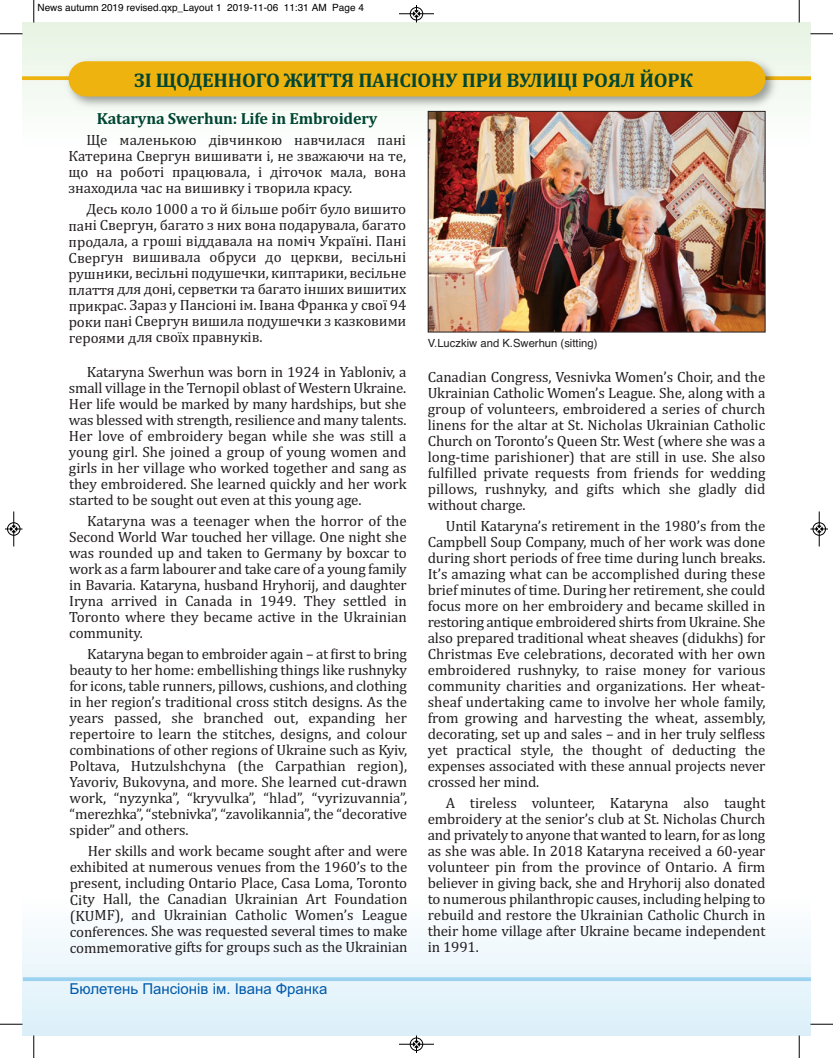
<style>
.page{position:relative;width:833px;height:1058px;background:#fff}
.page>*{position:absolute;margin:0;border:0;box-sizing:border-box;transform-origin:0 0}
.t1{font:700 20px "Cambria";letter-spacing:-.01em;color:#004633}
.t2{font:700 16.25px "Cambria";letter-spacing:-.01em;color:#004633}
.t3{font:15px/16px "Cambria";letter-spacing:-.01em;color:#231f20;text-align:justify}
.t4{font:15px "Arial";color:#015aaa}
.t5{font:11.25px "Helvetica";color:#231f20}
.t6{font:10px "Helvetica";color:#000}
</style>
<div class="page">
<div style="left:22px;top:897px;width:788px;height:138px;background:linear-gradient(to bottom,#fefeff,#dbeff9)"></div>
<div style="left:22px;top:22px;width:788px;height:123px;background:linear-gradient(to bottom,#e7f3e3,#fdfffe)"></div>
<svg style="left:22px;top:76px;width:788px;height:4px"></svg>
<img style="left:63px;top:55px;width:718px;height:58px">
<div style="left:68px;top:61px;width:697px;height:35px;background:#efb310;border-radius:18px"></div>
<svg style="left:23px;top:977px;width:787px;height:4px;background:#a0d4f0"></svg>
<img style="left:430px;top:113px;width:333px;height:217px">
<div style="left:428px;top:111px;width:337px;height:221px;border:1px solid #231f20"></div>
<svg style="left:33px;top:0;width:2px;height:22px"></svg>
<svg style="left:0;top:33px;width:22px;height:2px"></svg>
<svg style="left:798px;top:0;width:2px;height:22px"></svg>
<svg style="left:810px;top:33px;width:22px;height:2px"></svg>
<svg style="left:33px;top:1035px;width:2px;height:23px"></svg>
<svg style="left:0;top:1023px;width:22px;height:2px"></svg>
<svg style="left:798px;top:1035px;width:2px;height:23px"></svg>
<svg style="left:810px;top:1023px;width:22px;height:2px"></svg>
<hr style="left:399px;top:14px;width:35px;height:1px;background:#000">
<div style="left:410px;top:7px;width:13px;height:13px;border:1px solid #000;border-radius:50%"></div>
<svg style="left:413px;top:5px;width:6px;height:17px"></svg>
<hr style="left:399px;top:1044px;width:35px;height:1px;background:#000">
<div style="left:410px;top:1037px;width:13px;height:13px;border:1px solid #000;border-radius:50%"></div>
<svg style="left:413px;top:1035px;width:6px;height:17px"></svg>
<hr style="left:14px;top:511px;width:1px;height:35px;background:#000">
<div style="left:7px;top:522px;width:13px;height:13px;border:1px solid #000;border-radius:50%"></div>
<svg style="left:5px;top:526px;width:17px;height:6px"></svg>
<hr style="left:819px;top:511px;width:1px;height:35px;background:#000">
<div style="left:812px;top:522px;width:13px;height:13px;border:1px solid #000;border-radius:50%"></div>
<svg style="left:810px;top:526px;width:18px;height:6px"></svg>
<p class="t6" style="left:38px;top:4px;width:328px">News autumn 2019 revised.qxp_Layout 1 2019-11-06 11:31 AM Page 4</p>
<h1 class="t1" style="left:134px;top:73px;width:560px">ЗІ ЩОДЕННОГО ЖИТТЯ ПАНСІОНУ ПРИ ВУЛИЦІ РОЯЛ ЙОРК</h1>
<p class="t2" style="left:97px;top:113px;width:282px">Kataryna Swerhun: Life in Embroidery</p>
<p class="t3" style="left:68px;top:133px;width:339px;text-indent:18px">Ще маленькою дівчинкою навчилася пані Катерина Свергун вишивати і, не зважаючи на те, що на роботі працювала, і діточок мала, вона знаходила час на вишивку і творила красу.</p>
<p class="t3" style="left:69px;top:202px;width:339px;text-indent:18px">Десь коло 1000 а то й більше робіт було вишито пані Свергун, багато з них вона подарувала, багато продала, а гроші віддавала на поміч Україні. Пані Свергун вишивала обруси до церкви, весільні рушники, весільні подушечки, киптарики, весільне плаття для доні, серветки та багато інших вишитих прикрас. Зараз у Пансіоні ім. Івана Франка у свої 94 роки пані Свергун вишила подушечки з казковими героями для своїх правнуків.</p>
<p class="t3" style="left:69px;top:365px;width:339px;text-indent:18px">Kataryna Swerhun was born in 1924 in Yabloniv, a small village in the Ternopil oblast of Western Ukraine.<br>Her life would be marked by many hardships, but she was blessed with strength, resilience and many talents.<br>Her love of embroidery began while she was still a young girl. She joined a group of young women and girls in her village who worked together and sang as they embroidered. She learned quickly and her work started to be sought out even at this young age.</p>
<p class="t3" style="left:69px;top:514px;width:339px;text-indent:18px">Kataryna was a teenager when the horror of the Second World War touched her village. One night she was rounded up and taken to Germany by boxcar to work as a farm labourer and take care of a young family in Bavaria. Kataryna, husband Hryhorij, and daughter Iryna arrived in Canada in 1949. They settled in Toronto where they became active in the Ukrainian community.</p>
<p class="t3" style="left:69px;top:647px;width:339px;text-indent:18px">Kataryna began to embroider again – at first to bring beauty to her home: embellishing things like rushnyky for icons, table runners, pillows, cushions, and clothing in her region’s traditional cross stitch designs. As the years passed, she branched out, expanding her repertoire to learn the stitches, designs, and colour combinations of other regions of Ukraine such as Kyiv, Poltava, Hutzulshchyna (the Carpathian region), Yavoriv, Bukovyna, and more. She learned cut-drawn work, “nyzynka”, “kryvulka”, “hlad”, “vyrizuvannia”, “merezhka”, “stebnivka”, “zavolikannia”, the “decorative spider” and others.</p>
<p class="t3" style="left:70px;top:844px;width:339px;text-indent:18px">Her skills and work became sought after and were exhibited at numerous venues from the 1960’s to the present, including Ontario Place, Casa Loma, Toronto City Hall, the Canadian Ukrainian Art Foundation (KUMF), and Ukrainian Catholic Women’s League conferences. She was requested several times to make commemorative gifts for groups such as the Ukrainian</p>
<p class="t4" style="left:70px;top:979px;width:259px">Бюлетень Пансіонів ім. Івана Франка</p>
<p class="t5" style="left:428px;top:339px;width:171px">V.Luczkiw and K.Swerhun (sitting)</p>
<p class="t3" style="left:428px;top:370px;width:339px">Canadian Congress, Vesnivka Women’s Choir, and the Ukrainian Catholic Women’s League. She, along with a group of volunteers, embroidered a series of church linens for the altar at St. Nicholas Ukrainian Catholic Church on Toronto’s Queen Str. West (where she was a long-time parishioner) that are still in use. She also fulfilled private requests from friends for wedding pillows, rushnyky, and gifts which she gladly did without charge.</p>
<p class="t3" style="left:428px;top:519px;width:339px;text-indent:18px">Until Kataryna’s retirement in the 1980’s from the Campbell Soup Company, much of her work was done during short periods of free time during lunch breaks.<br>It’s amazing what can be accomplished during these brief minutes of time. During her retirement, she could focus more on her embroidery and became skilled in restoring antique embroidered shirts from Ukraine. She also prepared traditional wheat sheaves (didukhs) for Christmas Eve celebrations, decorated with her own embroidered rushnyky, to raise money for various community charities and organizations. Her wheat&shy;sheaf undertaking came to involve her whole family, from growing and harvesting the wheat, assembly, decorating, set up and sales – and in her truly selfless yet practical style, the thought of deducting the expenses associated with these annual projects never crossed her mind.</p>
<p class="t3" style="left:428px;top:796px;width:339px;text-indent:18px">A tireless volunteer, Kataryna also taught embroidery at the senior’s club at St. Nicholas Church and privately to anyone that wanted to learn, for as long as she was able. In 2018 Kataryna received a 60-year volunteer pin from the province of Ontario. A firm believer in giving back, she and Hryhorij also donated to numerous philanthropic causes, including helping to rebuild and restore the Ukrainian Catholic Church in their home village after Ukraine became independent in 1991.</p>
</div>
